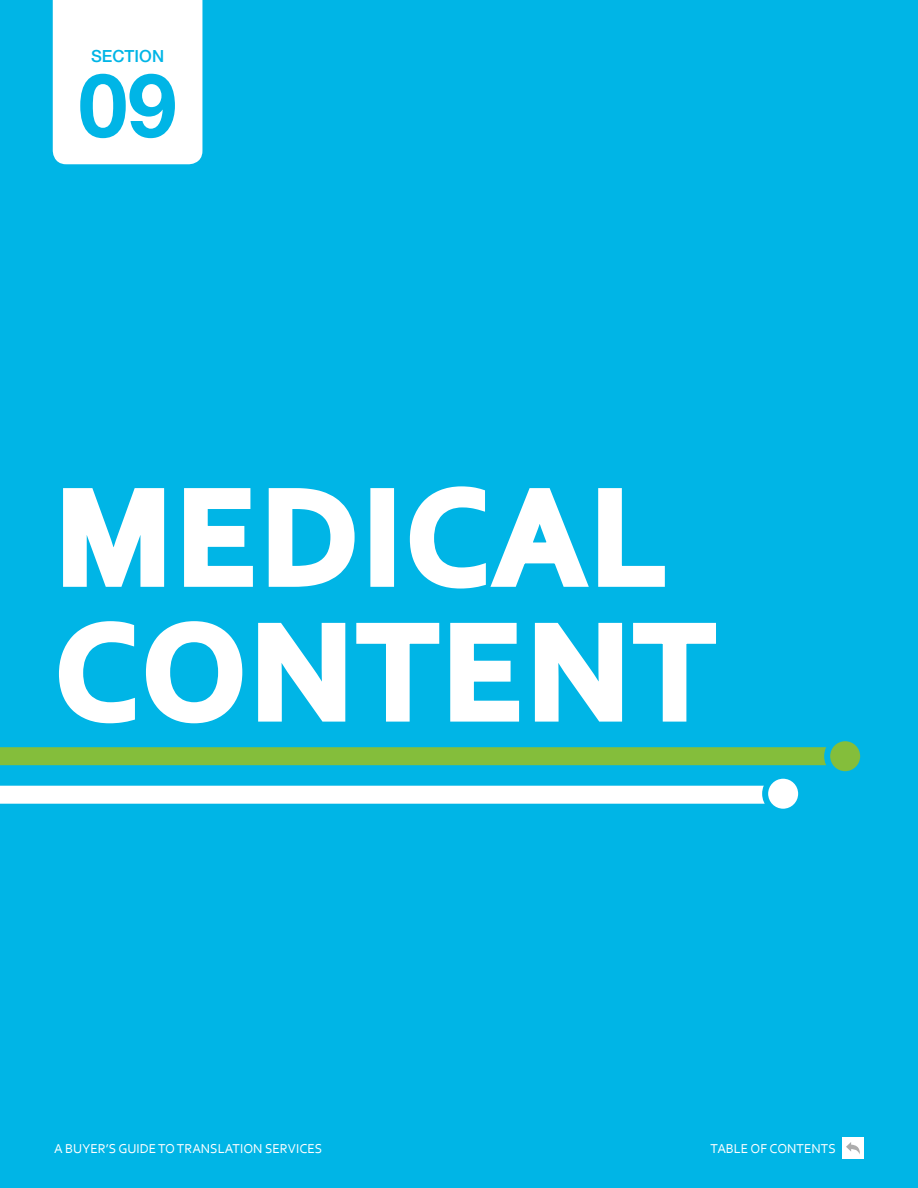
<style>
.page{position:relative;width:918px;height:1188px;background:#00b5e6}
.page>*{position:absolute;margin:0;border:0;box-sizing:border-box;transform-origin:0 0}
.t1{font:700 140.7px/134.9px "Corbel";letter-spacing:.035em;color:#fff}
.t2{font:700 88.5px "Helvetica Neue LT Std";color:#00b5e6}
.t3{font:500 16.8px "Helvetica Neue LT Std";color:#00b5e6}
.t4{font:13.5px "Corbel";color:#fff}
</style>
<div class="page">
<svg style="left:63px;top:488px;width:102px;height:99px"></svg>
<svg style="left:184px;top:488px;width:69px;height:99px"></svg>
<svg style="left:268px;top:488px;width:87px;height:99px"></svg>
<div style="left:370px;top:488px;width:24px;height:99px;border:7px solid #fff"></div>
<svg style="left:409px;top:486px;width:256px;height:103px"></svg>
<svg style="left:58px;top:621px;width:185px;height:103px"></svg>
<svg style="left:258px;top:622px;width:262px;height:100px"></svg>
<svg style="left:534px;top:622px;width:182px;height:100px"></svg>
<div style="left:53px;top:0;width:149px;height:164px;background:#fff"></div>
<div style="left:0;top:786px;width:783px;height:18px;background:#fff"></div>
<svg style="left:765px;top:776px;width:36px;height:36px"></svg>
<div style="left:762px;top:773px;width:42px;height:42px;border:6px solid #00b5e6;border-radius:50%"></div>
<div style="left:0;top:747px;width:845px;height:18px;background:#84be3b"></div>
<svg style="left:827px;top:738px;width:36px;height:36px"></svg>
<div style="left:824px;top:735px;width:42px;height:42px;border:6px solid #00b5e6;border-radius:50%"></div>
<div style="left:843px;top:1138px;width:21px;height:21px;background:#fff"></div>
<svg style="left:846px;top:1142px;width:14px;height:12px"></svg>
<p class="t3" style="left:91px;top:46px;width:75px">SECTION</p>
<h2 class="t2" style="left:78px;top:51px;width:100px">09</h2>
<h1 class="t1" style="left:56px;top:466px;width:661px">MEDICAL<br>CONTENT</h1>
<p class="t4" style="left:54px;top:1140px;width:270px">A BUYER’S GUIDE TO TRANSLATION SERVICES</p>
<p class="t4" style="left:711px;top:1140px;width:127px">TABLE OF CONTENTS</p>
</div>
